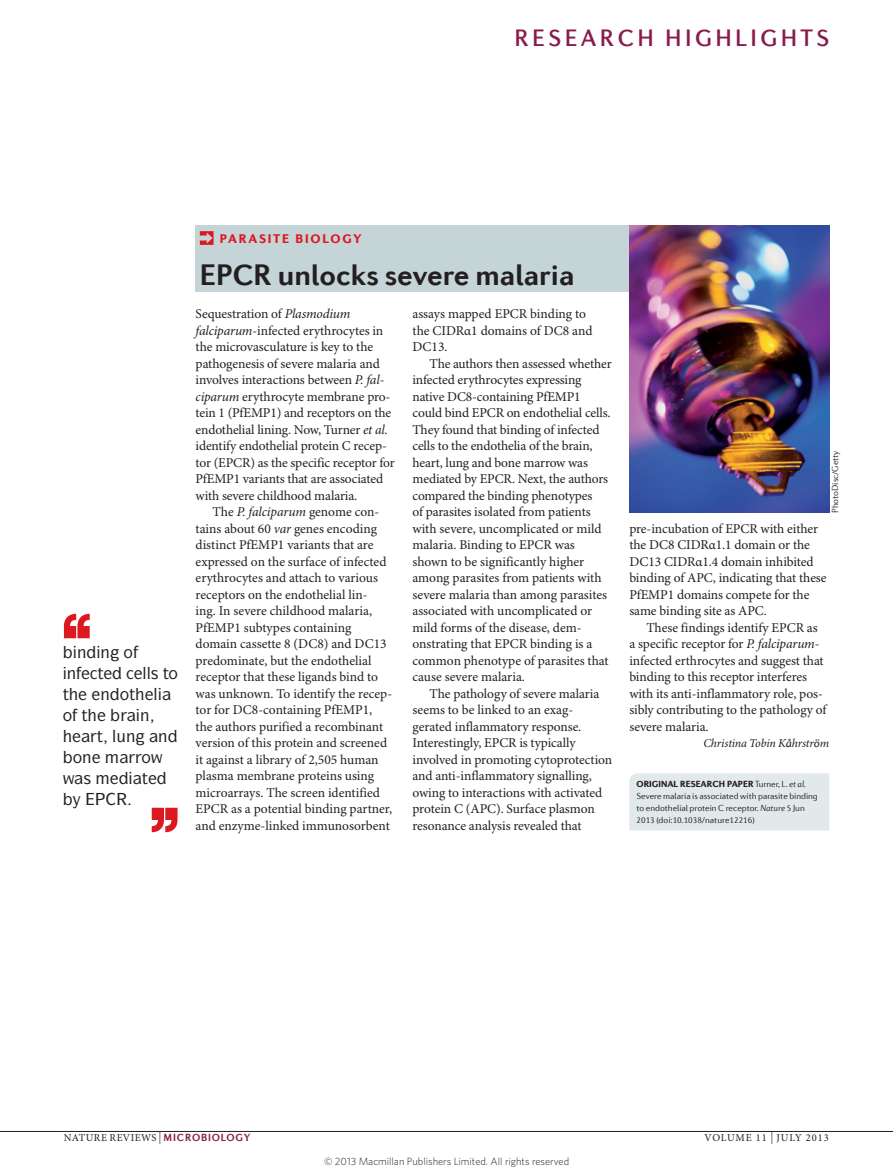
<style>
.page{position:relative;width:893px;height:1174px;background:#fff}
.page>*{position:absolute;margin:0;border:0;box-sizing:border-box;transform-origin:0 0}
.title-small{font:700 30px "Diverda Sans Com";color:#231f20}
.sectionheader{font:500 24px "Diverda Sans Com";letter-spacing:.14em;color:#891c4d}
.pulloutquote{font:500 16.5px "ITC Symbol Std";color:#231f20}
.bodyindent{font:13.5px/16.5px "Minion Pro";letter-spacing:-.005em;color:#231f20}
.bodyfirst{font:13.5px/16.5px "Minion Pro";letter-spacing:-.01em;color:#231f20}
.ministrap{font:900 12.75px "Diverda Sans Com";letter-spacing:.14em;color:#dc1820}
.author{font:italic 12px "Minion Pro";letter-spacing:-.015em;color:#231f20}
.t1{font:300 10.5px "Whitney";color:#231f20}
.t2{font:10.5px "Minion Pro";letter-spacing:.05em;color:#231f20}
.t3{font:10.5px "Minion Pro";letter-spacing:.085em;color:#231f20}
.webbody{font:300 9px/12px "Diverda Sans Com";letter-spacing:-.005em;color:#231f20}
.creditstyle{font:300 9px "Diverda Sans Com";letter-spacing:-.005em;color:#231f20}
.s1{font-style:italic}
.s2{font-family:"Diverda Sans Com"}
.s3{font-weight:900}
.s4{font-size:12px}
.s5{font-family:"Diverda Sans Com";font-weight:700;color:#891c4d}
</style>
<div class="page">
<hr style="left:0;top:1131px;width:893px;height:1px;background:#231f20">
<div style="left:196px;top:225px;width:433px;height:67px;background:#c5d5d7"></div>
<svg style="left:200px;top:231px;width:14px;height:14px"></svg>
<div style="left:629px;top:773px;width:200px;height:57px;background:#e1e9ea"></div>
<svg style="left:152px;top:807px;width:26px;height:25px"></svg>
<svg style="left:64px;top:614px;width:26px;height:24px"></svg>
<img style="left:629px;top:225px;width:200px;height:287px">
<p class="sectionheader" style="left:514px;top:24px;width:316px">RESEARCH HIGHLIGHTS</p>
<p class="pulloutquote" style="left:77px;top:641px;width:58px">■ ■ □</p>
<p class="pulloutquote" style="left:143px;top:662px;width:37px">●●▲ ▼□</p>
<p class="pulloutquote" style="left:63px;top:683px;width:97px">▼ ■□▼ ●</p>
<p class="pulloutquote" style="left:140px;top:704px;width:11px">■</p>
<p class="pulloutquote" style="left:97px;top:725px;width:40px">▼ ●◆■</p>
<p class="pulloutquote" style="left:158px;top:725px;width:11px">■</p>
<p class="ministrap" style="left:220px;top:231px;width:143px">PARASITE BIOLOGY</p>
<p class="title-small" style="left:200px;top:257px;width:376px">EPCR unlocks severe malaria</p>
<p class="bodyfirst" style="left:196px;top:306px;width:201px">Sequestration of <span class="s1">Plasmodium falciparum</span>-infected erythrocytes in the microvasculature is key to the pathogenesis of severe malaria and involves interactions between <span class="s1">P. fal&shy;ciparum</span> erythrocyte membrane pro&shy;tein 1 (PfEMP1) and receptors on the endothelial lining. Now, Turner <span class="s1">et al. </span>identify endothelial protein C recep&shy;tor (EPCR) as the specific receptor for PfEMP1 variants that are associated with severe childhood malaria.</p>
<p class="bodyindent" style="left:196px;top:504px;width:198px;text-indent:17px">The <span class="s1">P. falciparum</span> genome con&shy;tains about 60 <span class="s1">var</span> genes encoding distinct PfEMP1 variants that are expressed on the surface of infected erythrocytes and attach to various receptors on the endothelial lin-<br>ing. In severe childhood malaria, PfEMP1 subtypes containing domain cassette 8 (DC8) and DC13 predominate, but the endothelial receptor that these ligands bind to was unknown. To identify the recep&shy;tor for DC8-containing PfEMP1, the authors purified a recombinant version of this protein and screened it against a library of 2,505 human plasma membrane proteins using microarrays. The screen identified EPCR as a potential binding partner, and enzyme-linked immunosorbent</p>
<p class="bodyindent" style="left:412px;top:306px;width:182px">assays mapped EPCR binding to the CIDRα1 domains of DC8 and<br>DC13.</p>
<p class="bodyindent" style="left:412px;top:356px;width:201px;text-indent:17px">The authors then assessed whether infected erythrocytes expressing native DC8-containing PfEMP1 could bind EPCR on endothelial cells.<br>They found that binding of infected cells to the endothelia of the brain, heart, lung and bone marrow was mediated by EPCR. Next, the authors compared the binding phenotypes<br>of parasites isolated from patients with severe, uncomplicated or mild malaria. Binding to EPCR was shown to be significantly higher among parasites from patients with severe malaria than among parasites associated with uncomplicated or mild forms of the disease, dem&shy;onstrating that EPCR binding is a common phenotype of parasites that cause severe malaria.</p>
<p class="bodyindent" style="left:412px;top:686px;width:201px;text-indent:17px">The pathology of severe malaria seems to be linked to an exag&shy;gerated inflammatory response.<br>Interestingly, EPCR is typically involved in promoting cytoprotection and anti-inflammatory signalling, owing to interactions with activated protein C (APC). Surface plasmon resonance analysis revealed that</p>
<p class="creditstyle" style="left:830px;top:513px;width:64px;rotate:-90deg">PhotoDisc/Getty</p>
<p class="bodyindent" style="left:629px;top:521px;width:199px">pre-incubation of EPCR with either the DC8 CIDRα1.1 domain or the<br>DC13 CIDRα1.4 domain inhibited binding of APC, indicating that these<br>PfEMP1 domains compete for the same binding site as APC.</p>
<p class="bodyindent" style="left:629px;top:620px;width:199px;text-indent:17px">These findings identify EPCR as a specific receptor for <span class="s1">P. falciparum&shy;</span>infected erthrocytes and suggest that binding to this receptor interferes with its anti-inflammatory role, pos&shy;sibly contributing to the pathology of severe malaria.</p>
<p class="author" style="left:703px;top:736px;width:127px">Christina Tobin K<span class="s2">å</span>hrstr<span class="s2">ö</span>m</p>
<p class="webbody" style="left:637px;top:777px;width:183px"><span class="s3">ORIGINAL RESEARCH PAPER</span> Turner, L. <span class="s1">et al.<br></span>Severe malaria is associated with parasite binding to endothelial protein C receptor. <span class="s1">Nature</span> 5 Jun 2013 (doi:10.1038/nature12216)</p>
<p class="t2" style="left:64px;top:1131px;width:188px">NATURE REVIEWS <span class="s4">|</span> <span class="s5">MICROBIOLOGY</span></p>
<p class="t3" style="left:704px;top:1131px;width:126px">VOLUME 11 <span class="s4">|</span> JULY 2013</p>
<p class="t1" style="left:324px;top:1154px;width:247px">© 2013 Macmillan Publishers Limited. All rights reserved</p>
</div>
